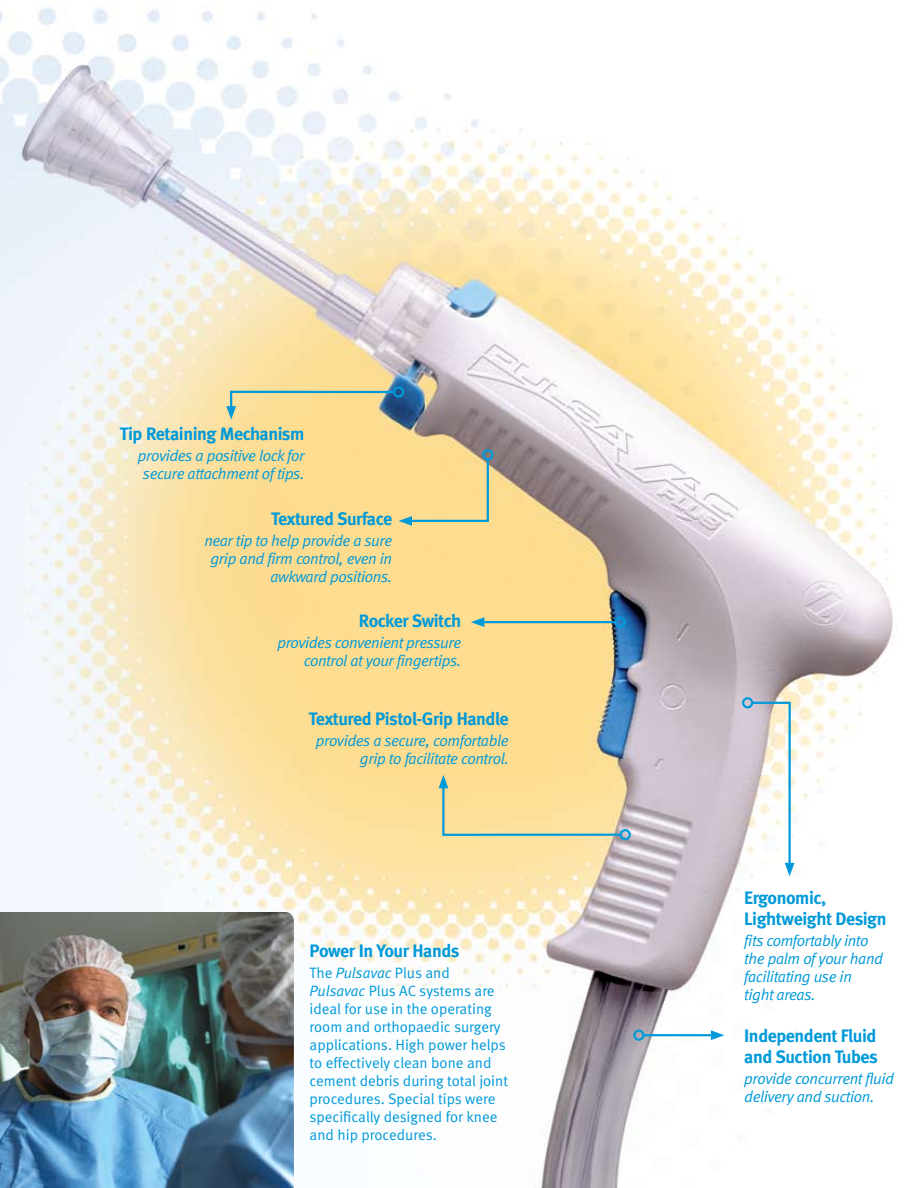
<style>
.page{position:relative;width:918px;height:1188px;background:#fff}
.page>*{position:absolute;margin:0;border:0;box-sizing:border-box;transform-origin:0 0}
.t1{font:700 18px/21px "Meta";letter-spacing:-.025em;color:#009ad9}
.t2{font:italic 15.75px/18px "Meta Normal";letter-spacing:-.025em;color:#009ad9;text-align:right}
.t3{font:15px/18px "Meta Normal";color:#009ad9}
.s1{font-style:italic}
</style>
<div class="page">
<img style="left:0;top:7px;width:893px;height:1181px">
<hr style="left:480px;top:621px;width:136px;height:2px;background:#009ad9">
<div style="left:614px;top:616px;width:12px;height:12px;border:2px solid #009ad9;border-radius:50%"></div>
<svg style="left:471px;top:617px;width:13px;height:10px"></svg>
<div style="left:482px;top:449px;width:11px;height:11px;border:2px solid #009ad9;border-radius:50%"></div>
<svg style="left:399px;top:457px;width:91px;height:69px;background:#edd894"></svg>
<div style="left:742px;top:697px;width:11px;height:11px;border:2px solid #009ad9;border-radius:50%"></div>
<svg style="left:750px;top:701px;width:45px;height:175px"></svg>
<div style="left:393px;top:386px;width:11px;height:12px;border:2px solid #009ad9;border-radius:50%"></div>
<svg style="left:226px;top:390px;width:170px;height:30px;background:#d7ce99"></svg>
<div style="left:620px;top:829px;width:11px;height:11px;border:2px solid #009ad9;border-radius:50%"></div>
<svg style="left:439px;top:775px;width:184px;height:62px;background:#efdb9c"></svg>
<hr style="left:643px;top:1034px;width:72px;height:2px;background:#009ad9">
<div style="left:633px;top:1030px;width:12px;height:11px;border:2px solid #009ad9;border-radius:50%"></div>
<svg style="left:711px;top:1030px;width:13px;height:10px"></svg>
<img style="left:0;top:912px;width:294px;height:276px">
<p class="t1" style="left:120px;top:423px;width:186px">Tip Retaining Mechanism</p>
<p class="t2" style="left:138px;top:446px;width:168px;text-align:center">provides a positive lock for secure attachment of tips.</p>
<p class="t1" style="left:271px;top:509px;width:123px">Textured Surface</p>
<p class="t2" style="left:204px;top:532px;width:189px">near tip to help provide a sure grip and firm control, even in awkward positions.</p>
<p class="t1" style="left:359px;top:611px;width:104px">Rocker Switch</p>
<p class="t2" style="left:277px;top:634px;width:185px">provides convenient pressure control at your fingertips.</p>
<p class="t1" style="left:309px;top:708px;width:201px">Textured Pistol-Grip Handle</p>
<p class="t2" style="left:316px;top:731px;width:194px">provides a secure, comfortable grip to facilitate control.</p>
<p class="t1" style="left:310px;top:941px;width:151px">Power In Your Hands</p>
<p class="t3" style="left:310px;top:964px;width:200px">The <span class="s1">Pulsavac</span> Plus and<br><span class="s1">Pulsavac</span> Plus AC systems are ideal for use in the operating room and orthopaedic surgery applications. High power helps to effectively clean bone and cement debris during total joint procedures. Special tips were specifically designed for knee and hip procedures.</p>
<p class="t1" style="left:744px;top:887px;width:144px">Ergonomic,<br>Lightweight Design</p>
<p class="t2" style="left:744px;top:931px;width:140px;text-align:left">fits comfortably into the palm of your hand facilitating use in tight areas.</p>
<p class="t1" style="left:744px;top:1025px;width:135px">Independent Fluid and Suction Tubes</p>
<p class="t2" style="left:744px;top:1069px;width:151px;text-align:left">provide concurrent fluid delivery and suction.</p>
</div>
